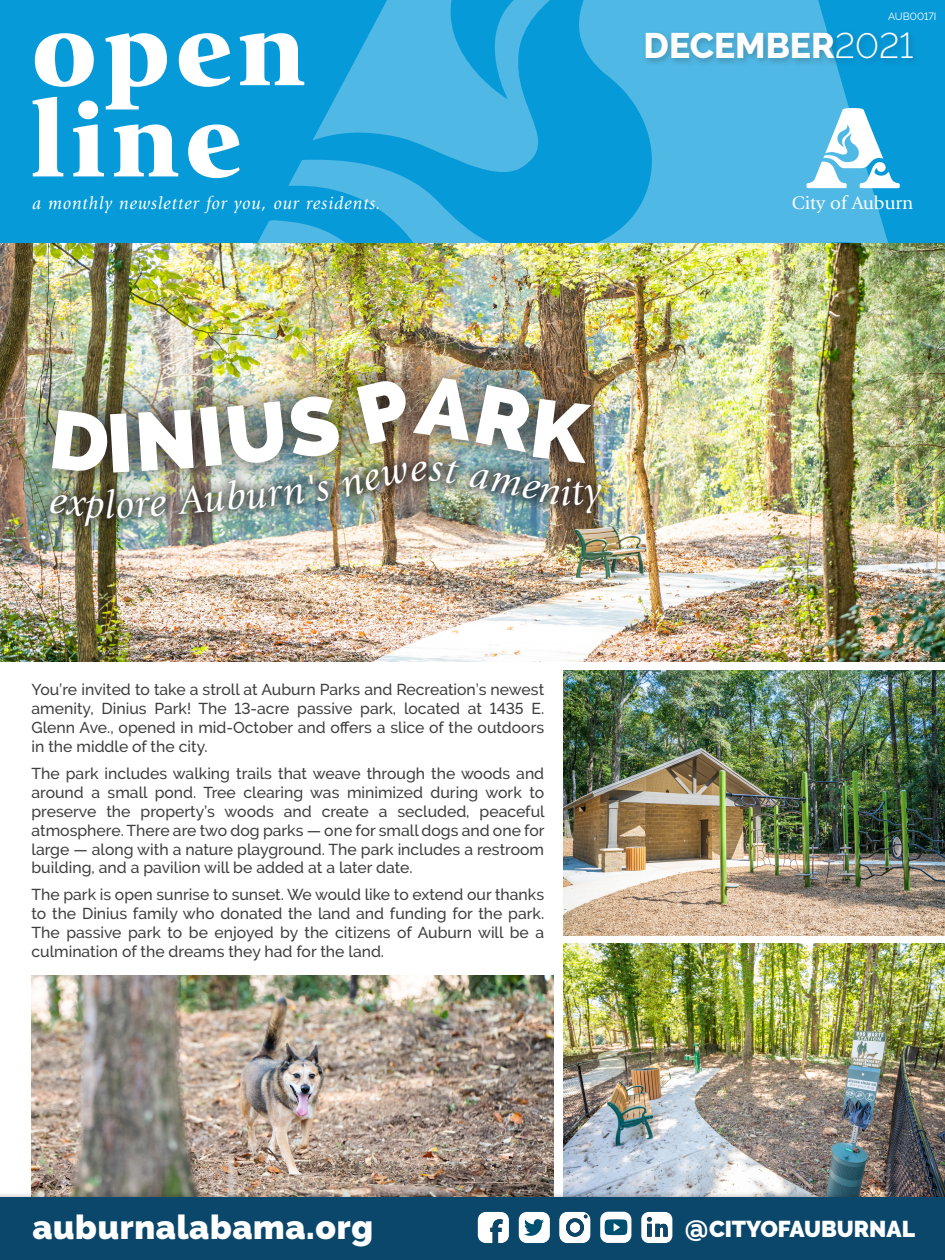
<style>
.page{position:relative;width:945px;height:1260px;background:#fff}
.page>*{position:absolute;margin:0;border:0;box-sizing:border-box;transform-origin:0 0}
.t1{font:800 35.35px "Raleway";color:#fff}
.t2{font:900 33.6px "Raleway";letter-spacing:.02em;color:#fff}
.t3{font:900 22.93px "Raleway";color:#fff}
.t4{font:18.9px "Giovanni Std";color:#fff}
.t5{font:italic 18.2px "Giovanni Std";letter-spacing:.05em;color:#fff}
.Paragraph{font:500 15.75px/18.9px "Raleway";color:#3e3e3f;text-align:justify}
.t6{font:10.5px "Raleway";color:#fff}
.s1{font-weight:300}
.s2{font-size:27.82px}
</style>
<div class="page">
<img style="left:32px;top:975px;width:522px;height:216px">
<img style="left:563px;top:944px;width:382px;height:247px">
<img style="left:0;top:242px;width:945px;height:420px">
<div style="left:0;top:1191px;width:945px;height:69px;background:#231f20;opacity:.42"></div>
<div style="left:0;top:1198px;width:945px;height:62px;background:#0a476b"></div>
<div style="left:0;top:0;width:945px;height:242px;background:#069ad9"></div>
<svg style="left:288px;top:0;width:604px;height:242px;fill:#50b8e4"></svg>
<svg style="left:258px;top:219px;width:238px;height:23px"></svg>
<svg style="left:32px;top:33px;width:272px;height:145px"></svg>
<div style="left:642px;top:30px;width:279px;height:37px;background:#231f20;opacity:.24"></div>
<svg style="left:806px;top:108px;width:94px;height:80px"></svg>
<img style="left:478px;top:1212px;width:31px;height:31px">
<img style="left:519px;top:1212px;width:31px;height:31px">
<img style="left:559px;top:1212px;width:31px;height:31px">
<img style="left:600px;top:1212px;width:31px;height:31px">
<img style="left:641px;top:1212px;width:31px;height:31px">
<div style="left:37px;top:448px;width:577px;height:92px;background:#231f20;opacity:.67"></div>
<img style="left:27px;top:353px;width:586px;height:145px">
<img style="left:563px;top:670px;width:382px;height:265px">
<img style="left:50px;top:375px;width:553px;height:152px">
<p class="t6" style="left:888px;top:10px;width:50px">AUB0017I</p>
<p class="t5" style="left:32px;top:193px;width:350px">a monthly newsletter for you, our residents.</p>
<p class="t1" style="left:644px;top:26px;width:271px">DECEMBER<span class="s1">2021</span></p>
<p class="t4" style="left:792px;top:193px;width:123px">City of Auburn</p>
<p class="Paragraph" style="left:32px;top:680px;width:514px">You’re invited to take a stroll at Auburn Parks and Recreation’s newest amenity, Dinius Park! The 13-acre passive park, located at 1435 E.<br>Glenn Ave., opened in mid-October and offers a slice of the outdoors in the middle of the city.</p>
<p class="Paragraph" style="left:32px;top:764px;width:515px">The park includes walking trails that weave through the woods and around a small pond. Tree clearing was minimized during work to preserve the property’s woods and create a secluded, peaceful atmosphere. There are two dog parks — one for small dogs and one for large — along with a nature playground. The park includes a restroom building, and a pavilion will be added at a later date.</p>
<p class="Paragraph" style="left:32px;top:885px;width:514px">The park is open sunrise to sunset. We would like to extend our thanks to the Dinius family who donated the land and funding for the park.<br>The passive park to be enjoyed by the citizens of Auburn will be a culmination of the dreams they had for the land.</p>
<p class="t2" style="left:32px;top:1208px;width:342px">auburnalabama.org</p>
<p class="t3" style="left:685px;top:1215px;width:232px"><span class="s2">@</span>CITYOFAUBURNAL</p>
</div>
